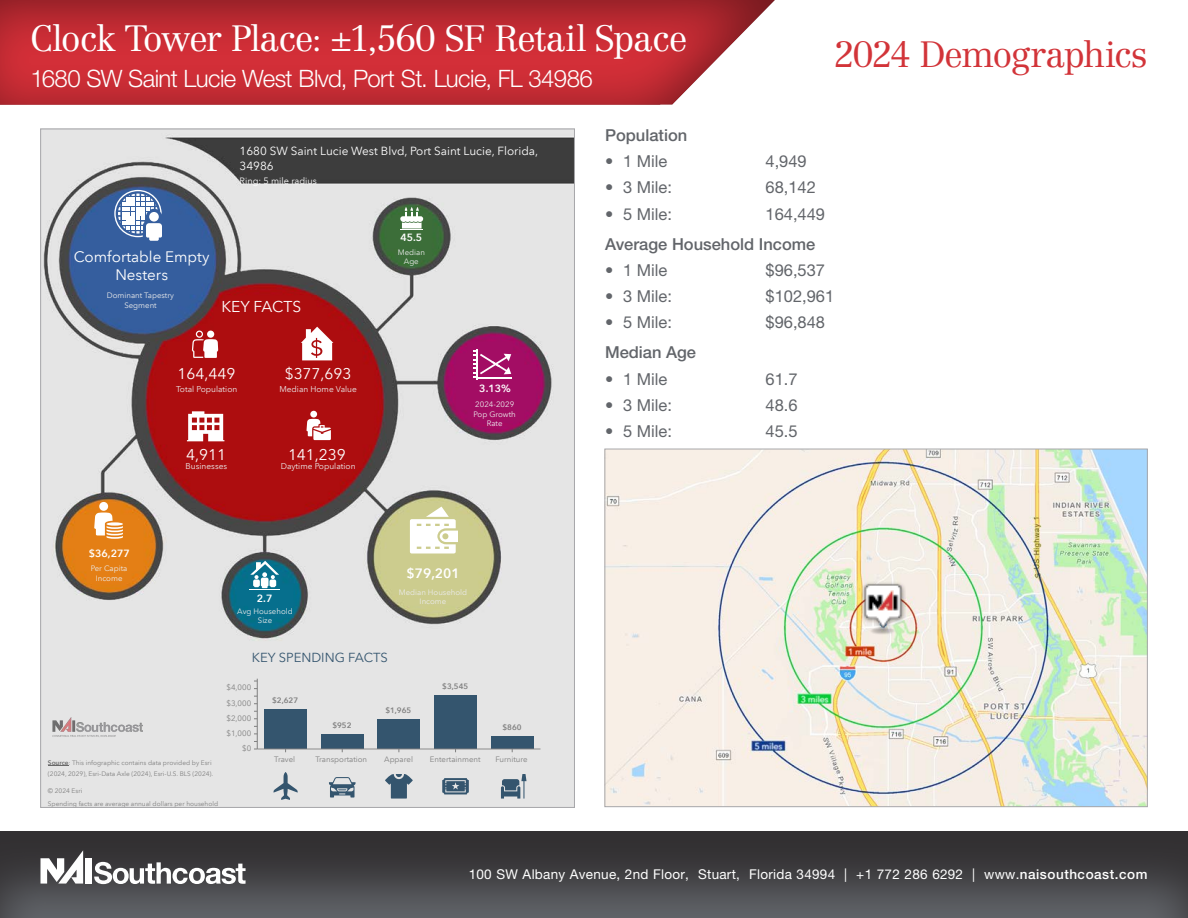
<style>
.page{position:relative;width:1188px;height:918px;background:#fff}
.page>*{position:absolute;margin:0;border:0;box-sizing:border-box;transform-origin:0 0}
.t1{font:45px "Centennial LT Std";color:#fff}
.t2{font:300 36px "Centennial LT Std";letter-spacing:-.035em;color:#fff}
.t3{font:300 36px "Centennial LT Std";letter-spacing:-.045em;color:#d23439}
.t4{font:300 24px "Helvetica Neue LT Std";letter-spacing:-.025em;color:#fff}
.t5{font:16.5px "Helvetica Neue LT Std";color:#62656a}
.t6{font:500 16.5px "Helvetica Neue LT Std";color:#62656a}
.t7{font:15.75px "Avenir Next LT Pro";letter-spacing:-.005em;color:#fff}
.t8{font:15.45px "Avenir Next LT Pro";color:#fff}
.t9{font:15.15px/18.3px "Avenir Next LT Pro";color:#fff;text-align:center}
.t10{font:13.5px "Helvetica Neue LT Std";letter-spacing:.02em;color:#fff}
.t11{font:600 13.5px "Avenir Next LT Pro";color:#fff}
.t12{font:13.05px "Avenir Next LT Pro";color:#34556e}
.t13{font:11.85px/15px "Avenir Next LT Pro";color:#fff}
.t14{font:600 10.5px "Avenir Next LT Pro";color:#fff}
.t15{font:9.15px "Avenir Next LT Pro";color:#fff}
.t16{font:8.4px "Avenir Next LT Pro";color:#ebebeb}
.t17{font:7.8px/9.4px "Avenir Next LT Pro";color:#ebebeb;text-align:center}
.t18{font:7.8px "Avenir Next LT Pro";color:#808080}
.t19{font:600 7.8px "Avenir Next LT Pro";color:#808080}
.t20{font:6.6px/10.5px "Avenir Next LT Pro";color:#808080}
.s1{font-weight:600;color:#696969}
.s2{font-weight:500}
</style>
<div class="page">
<div style="left:0;top:830px;width:1188px;height:88px;background:#231f20;opacity:.75"></div>
<div style="left:85px;top:858px;width:7px;height:26px;background:#fff"></div>
<svg style="left:40px;top:850px;width:43px;height:34px"></svg>
<svg style="left:94px;top:862px;width:152px;height:22px"></svg>
<img style="left:42px;top:131px;width:531px;height:675px">
<svg style="left:114px;top:190px;width:48px;height:51px"></svg>
<svg style="left:192px;top:331px;width:26px;height:27px"></svg>
<div style="left:207px;top:331px;width:7px;height:7px;background:#fff;border-radius:50%"></div>
<svg style="left:301px;top:327px;width:32px;height:33px"></svg>
<svg style="left:187px;top:411px;width:37px;height:30px"></svg>
<div style="left:310px;top:411px;width:7px;height:7px;background:#fff;border-radius:50%"></div>
<svg style="left:306px;top:419px;width:25px;height:21px"></svg>
<svg style="left:400px;top:207px;width:23px;height:23px"></svg>
<hr style="left:476px;top:378px;width:36px;height:1px;background:#fff">
<svg style="left:473px;top:350px;width:38px;height:28px"></svg>
<hr style="left:476px;top:349px;width:2px;height:30px;background:#fff">
<svg style="left:410px;top:507px;width:48px;height:47px"></svg>
<hr style="left:249px;top:589px;width:31px;height:1px;background:#fff">
<svg style="left:250px;top:561px;width:29px;height:27px"></svg>
<div style="left:99px;top:502px;width:9px;height:9px;background:#fff;border-radius:50%"></div>
<svg style="left:94px;top:513px;width:29px;height:26px"></svg>
<svg style="left:107px;top:522px;width:16px;height:4px"></svg>
<div style="left:264px;top:709px;width:43px;height:40px;background:#34556e"></div>
<div style="left:321px;top:735px;width:43px;height:14px;background:#34556e"></div>
<div style="left:378px;top:719px;width:42px;height:30px;background:#34556e"></div>
<div style="left:434px;top:695px;width:43px;height:54px;background:#34556e"></div>
<div style="left:491px;top:736px;width:42px;height:13px;background:#34556e"></div>
<hr style="left:257px;top:749px;width:284px;height:1px;background:#808080">
<hr style="left:257px;top:679px;width:1px;height:70px;background:#808080">
<svg style="left:274px;top:772px;width:24px;height:28px"></svg>
<svg style="left:329px;top:777px;width:27px;height:21px"></svg>
<svg style="left:385px;top:774px;width:28px;height:25px"></svg>
<svg style="left:442px;top:778px;width:27px;height:16px"></svg>
<svg style="left:501px;top:774px;width:26px;height:25px"></svg>
<img style="left:48px;top:713px;width:132px;height:27px">
<svg style="left:48px;top:766px;width:21px;height:1px"></svg>
<img style="left:606px;top:451px;width:540px;height:354px">
<div style="left:0;top:0;width:776px;height:106px;background:#231f20;opacity:.51"></div>
<img style="left:860px;top:580px;width:45px;height:54px">
<p class="t2" style="left:39px;top:11px;width:27px">X</p>
<p class="t1" style="left:39px;top:45px;width:33px">X</p>
<p class="t2" style="left:31px;top:17px;width:658px">Clock Tower Place: ±1,560 SF Retail Space</p>
<p class="t4" style="left:31px;top:63px;width:564px">1680 SW Saint Lucie West Blvd, Port St. Lucie, FL 34986</p>
<p class="t3" style="left:833px;top:33px;width:316px">2024 Demographics</p>
<h3 class="t13" style="left:240px;top:143px;width:300px">1680 SW Saint Lucie West Blvd, Port Saint Lucie, Florida,<br>34986</h3>
<h3 class="t15" style="left:240px;top:175px;width:79px">Ring: 5 mile radius</h3>
<h3 class="t9" style="left:74px;top:247px;width:137px">Comfortable Empty<br>Nesters</h3>
<p class="t17" style="left:107px;top:291px;width:69px">Dominant Tapestry<br>Segment</p>
<h3 class="t7" style="left:221px;top:297px;width:81px">KEY FACTS</h3>
<h3 class="t8" style="left:178px;top:364px;width:59px">164,449</h3>
<p class="t16" style="left:176px;top:384px;width:63px">Total Population</p>
<h3 class="t8" style="left:186px;top:445px;width:41px">4,911</h3>
<p class="t16" style="left:186px;top:461px;width:43px">Businesses</p>
<h3 class="t8" style="left:285px;top:364px;width:68px">$377,693</h3>
<p class="t16" style="left:279px;top:384px;width:79px">Median Home Value</p>
<h3 class="t8" style="left:288px;top:445px;width:59px">141,239</h3>
<p class="t16" style="left:281px;top:462px;width:76px">Daytime Population</p>
<h3 class="t14" style="left:400px;top:231px;width:23px">45.5</h3>
<p class="t17" style="left:398px;top:247px;width:29px">Median<br>Age</p>
<h3 class="t14" style="left:479px;top:382px;width:33px">3.13%</h3>
<p class="t17" style="left:474px;top:400px;width:44px">2024-2029<br>Pop Growth<br>Rate</p>
<h3 class="t14" style="left:89px;top:547px;width:43px">$36,277</h3>
<p class="t17" style="left:91px;top:564px;width:38px">Per Capita<br>Income</p>
<h3 class="t11" style="left:407px;top:565px;width:55px">$79,201</h3>
<p class="t17" style="left:399px;top:587px;width:70px">Median Household</p>
<h3 class="t14" style="left:257px;top:592px;width:17px">2.7</h3>
<p class="t17" style="left:420px;top:597px;width:28px">Income</p>
<p class="t17" style="left:237px;top:606px;width:57px">Avg Household<br>Size</p>
<p class="t20" style="left:48px;top:758px;width:167px"><span class="s1">Source</span>: This infographic contains data provided by Esri (2024, 2029), Esri-Data Axle (2024), Esri-U.S. BLS (2024).</p>
<p class="t20" style="left:48px;top:785px;width:172px;line-height:12.5px">© 2024 Esri<br>Spending facts are average annual dollars per household</p>
<h3 class="t12" style="left:252px;top:650px;width:138px">KEY SPENDING FACTS</h3>
<p class="t18" style="left:227px;top:683px;width:26px">$4,000</p>
<p class="t19" style="left:442px;top:682px;width:27px">$3,545</p>
<p class="t18" style="left:227px;top:698px;width:26px">$3,000</p>
<p class="t18" style="left:227px;top:713px;width:26px">$2,000</p>
<p class="t18" style="left:227px;top:728px;width:26px">$1,000</p>
<p class="t18" style="left:242px;top:743px;width:11px">$0</p>
<p class="t19" style="left:272px;top:695px;width:27px">$2,627</p>
<p class="t19" style="left:385px;top:706px;width:27px">$1,965</p>
<p class="t19" style="left:332px;top:721px;width:21px">$952</p>
<p class="t19" style="left:502px;top:722px;width:21px">$860</p>
<p class="t18" style="left:274px;top:754px;width:22px">Travel</p>
<p class="t18" style="left:315px;top:754px;width:53px">Transportation</p>
<p class="t18" style="left:384px;top:754px;width:30px">Apparel</p>
<p class="t18" style="left:430px;top:754px;width:52px">Entertainment</p>
<p class="t18" style="left:495px;top:754px;width:34px">Furniture</p>
<p class="t6" style="left:605px;top:125px;width:84px">Population</p>
<p class="t5" style="left:605px;top:151px;width:64px">• 1 Mile</p>
<p class="t5" style="left:766px;top:151px;width:43px">4,949</p>
<p class="t5" style="left:605px;top:178px;width:68px">• 3 Mile:</p>
<p class="t5" style="left:766px;top:178px;width:52px">68,142</p>
<p class="t5" style="left:605px;top:204px;width:68px">• 5 Mile:</p>
<p class="t5" style="left:766px;top:204px;width:61px">164,449</p>
<p class="t6" style="left:605px;top:234px;width:212px">Average Household Income</p>
<p class="t5" style="left:605px;top:260px;width:64px">• 1 Mile</p>
<p class="t5" style="left:766px;top:260px;width:61px">$96,537</p>
<p class="t5" style="left:605px;top:286px;width:68px">• 3 Mile:</p>
<p class="t5" style="left:766px;top:286px;width:70px">$102,961</p>
<p class="t5" style="left:605px;top:313px;width:68px">• 5 Mile:</p>
<p class="t5" style="left:766px;top:313px;width:61px">$96,848</p>
<p class="t6" style="left:605px;top:343px;width:93px">Median Age</p>
<p class="t5" style="left:605px;top:369px;width:64px">• 1 Mile</p>
<p class="t5" style="left:766px;top:369px;width:34px">61.7</p>
<p class="t5" style="left:605px;top:395px;width:68px">• 3 Mile:</p>
<p class="t5" style="left:766px;top:395px;width:34px">48.6</p>
<p class="t5" style="left:605px;top:421px;width:68px">• 5 Mile:</p>
<p class="t5" style="left:766px;top:421px;width:34px">45.5</p>
<p class="t10" style="left:469px;top:866px;width:680px">100 SW Albany Avenue, 2nd Floor, Stuart, Florida 34994 | +1 772 286 6292 | www.<span class="s2">naisouthcoast.com</span></p>
</div>
